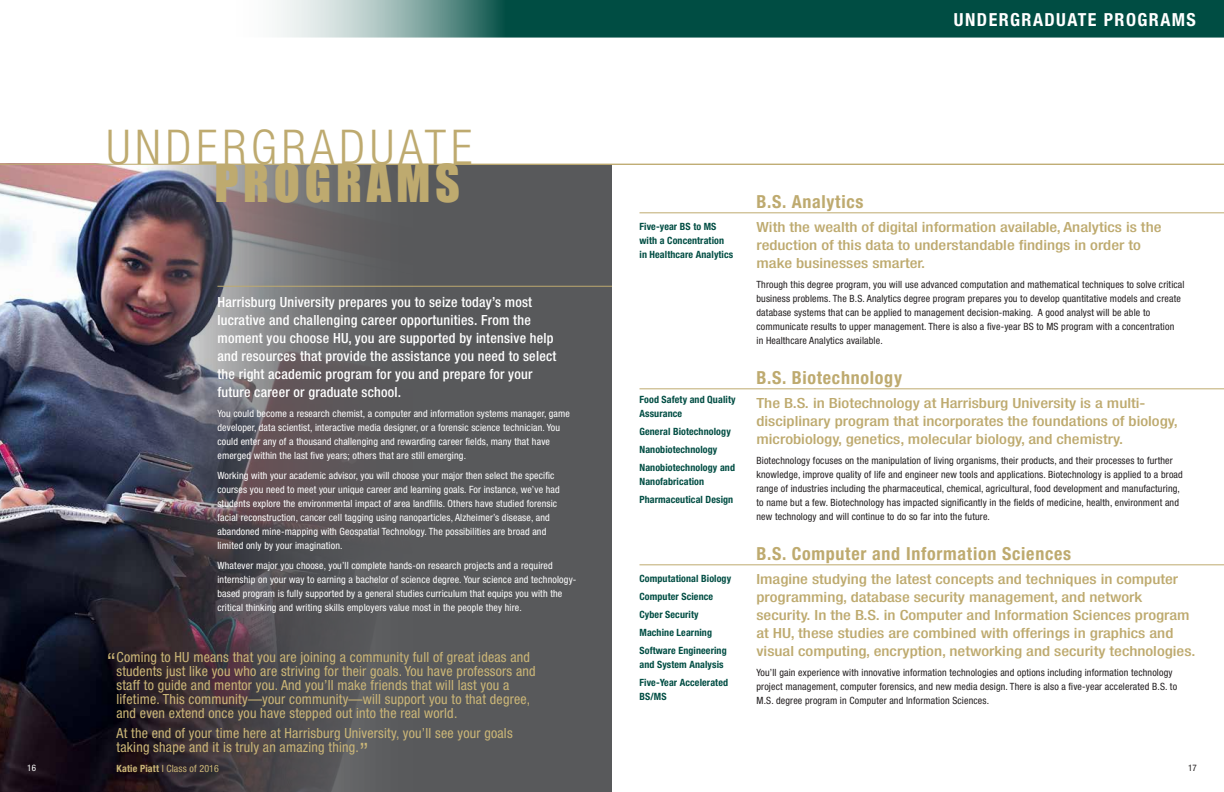
<style>
.page{position:relative;width:1224px;height:792px;background:#fff}
.page>*{position:absolute;margin:0;border:0;box-sizing:border-box;transform-origin:0 0}
.t1{font:300 condensed 48px "Helvetica Neue LT Std";letter-spacing:.1em;color:#beaa6f}
.t2{font:48px "Impact";letter-spacing:.1em;color:#beaa6f}
.t3{font:700 condensed 18px "Helvetica Neue LT Std";letter-spacing:.04em;color:#beaa6f}
.t4{font:700 condensed 18px "Helvetica Neue LT Std";letter-spacing:.08em;color:#fff}
.t5{font:500 condensed 14px/18px "Helvetica Neue LT Std";color:#beaa6f;scale:1.2 1}
.t6{font:condensed 14px/14px "Helvetica Neue LT Std";letter-spacing:.015em;color:#cbb677}
.t7{font:500 condensed 14px/18px "Helvetica Neue LT Std";letter-spacing:.015em;color:#fff}
.t8{font:condensed 10px/14px "Helvetica Neue LT Std";letter-spacing:.015em;color:#231f20}
.t9{font:condensed 10px/14px "Helvetica Neue LT Std";letter-spacing:.015em;color:#fff}
.t10{font:700 condensed 10px/18px "Helvetica Neue LT Std";letter-spacing:.01em;color:#004d43}
.t11{font:condensed 10px "Helvetica Neue LT Std";letter-spacing:.015em;color:#cbb677}
.t12{font:condensed 9px "Helvetica Neue LT Std";color:#231f20}
.t13{font:condensed 9px "Helvetica Neue LT Std";color:#fff}
.s1{font-size:24px}
.s2{font-weight:700}
</style>
<div class="page">
<div style="left:0;top:165px;width:612px;height:627px;background:#58595b"></div>
<img style="left:0;top:165px;width:433px;height:627px">
<hr style="left:0;top:164px;width:1224px;height:1px;background:#beaa6f">
<hr style="left:217px;top:286px;width:395px;height:1px;background:#beaa6f">
<hr style="left:640px;top:212px;width:584px;height:1px;background:#beaa6f">
<hr style="left:640px;top:388px;width:584px;height:1px;background:#beaa6f">
<hr style="left:640px;top:564px;width:584px;height:1px;background:#beaa6f">
<svg style="left:277px;top:0;width:947px;height:38px;fill:#004d43"></svg>
<p class="t13" style="left:27px;top:763px;width:10px">16</p>
<h1 class="t1" style="left:106px;top:119px;width:367px">UNDERGRADUATE</h1>
<h1 class="t2" style="left:214px;top:146px;width:247px">PROGRAMS</h1>
<p class="t7" style="left:217px;top:293px;width:340px">Harrisburg University prepares you to seize today’s most lucrative and challenging career opportunities. From the moment you choose HU, you are supported by intensive help and resources that provide the assistance you need to select the right academic program for you and prepare for your future career or graduate school.</p>
<p class="t9" style="left:217px;top:406px;width:354px">You could become a research chemist, a computer and information systems manager, game developer, data scientist, interactive media designer, or a forensic science technician. You could enter any of a thousand challenging and rewarding career fields, many that have emerged within the last five years; others that are still emerging.</p>
<p class="t9" style="left:217px;top:468px;width:344px">Working with your academic advisor, you will choose your major then select the specific courses you need to meet your unique career and learning goals. For instance, we’ve had students explore the environmental impact of area landfills. Others have studied forensic facial reconstruction, cancer cell tagging using nanoparticles, Alzheimer’s disease, and abandoned mine-mapping with Geospatial Technology. The possibilities are broad and limited only by your imagination.</p>
<p class="t9" style="left:217px;top:558px;width:361px">Whatever major you choose, you’ll complete hands-on research projects and a required internship on your way to earning a bachelor of science degree. Your science and technology&shy;based program is fully supported by a general studies curriculum that equips you with the critical thinking and writing skills employers value most in the people they hire.</p>
<p class="t6" style="left:117px;top:650px;width:421px;text-indent:-10px"><span class="s1">“</span>Coming to HU means that you are joining a community full of great ideas and students just like you who are striving for their goals. You have professors and staff to guide and mentor you. And you’ll make friends that will last you a lifetime. This community—your community—will support you to that degree, and even extend once you have stepped out into the real world.</p>
<h3 class="t6" style="left:117px;top:726px;width:398px">At the end of your time here at Harrisburg University, you’ll see your goals taking shape and it is truly an amazing thing.<span class="s1">”</span></h3>
<p class="t11" style="left:117px;top:763px;width:104px"><span class="s2">Katie Piatt</span> I Class of 2016</p>
<h2 class="t4" style="left:954px;top:8px;width:243px">UNDERGRADUATE PROGRAMS</h2>
<p class="t10" style="left:640px;top:219px;width:95px;line-height:14px">Five-year BS to MS with a Concentration in Healthcare Analytics</p>
<p class="t10" style="left:640px;top:392px;width:97px;line-height:14px">Food Safety and Quality<br>Assurance</p>
<p class="t10" style="left:640px;top:422px;width:97px">General Biotechnology<br>Nanobiotechnology<br>Nanobiotechnology and</p>
<p class="t10" style="left:640px;top:472px;width:95px">Nanofabrication<br>Pharmaceutical Design</p>
<p class="t10" style="left:640px;top:569px;width:93px">Computational Biology<br>Computer Science<br>Cyber Security<br>Machine Learning<br>Software Engineering</p>
<p class="t10" style="left:640px;top:655px;width:90px">and System Analysis<br>Five-Year Accelerated</p>
<p class="t10" style="left:640px;top:687px;width:29px">BS/MS</p>
<h2 class="t3" style="left:756px;top:191px;width:108px">B.S. Analytics</h2>
<h3 class="t5" style="left:756px;top:218px;width:339px">With the wealth of digital information available, Analytics is the reduction of this data to understandable findings in order to make businesses smarter.</h3>
<p class="t8" style="left:756px;top:278px;width:430px">Through this degree program, you will use advanced computation and mathematical techniques to solve critical business problems. The B.S. Analytics degree program prepares you to develop quantitative models and create database systems that can be applied to management decision-making. A good analyst will be able to communicate results to upper management. There is also a five-year BS to MS program with a concentration<br>in Healthcare Analytics available.</p>
<h2 class="t3" style="left:756px;top:367px;width:147px">B.S. Biotechnology</h2>
<h3 class="t5" style="left:756px;top:394px;width:353px">The B.S. in Biotechnology at Harrisburg University is a multi&shy;disciplinary program that incorporates the foundations of biology, microbiology, genetics, molecular biology, and chemistry.</h3>
<p class="t8" style="left:756px;top:454px;width:428px">Biotechnology focuses on the manipulation of living organisms, their products, and their processes to further knowledge, improve quality of life and engineer new tools and applications. Biotechnology is applied to a broad range of industries including the pharmaceutical, chemical, agricultural, food development and manufacturing, to name but a few. Biotechnology has impacted significantly in the fields of medicine, health, environment and new technology and will continue to do so far into the future.</p>
<h2 class="t3" style="left:756px;top:543px;width:316px">B.S. Computer and Information Sciences</h2>
<p class="t5" style="left:756px;top:570px;width:367px">Imagine studying the latest concepts and techniques in computer programming, database security management, and network security. In the B.S. in Computer and Information Sciences program at HU, these studies are combined with offerings in graphics and visual computing, encryption, networking and security technologies.</p>
<p class="t8" style="left:756px;top:666px;width:422px">You’ll gain experience with innovative information technologies and options including information technology project management, computer forensics, and new media design. There is also a five-year accelerated B.S. to<br>M.S. degree program in Computer and Information Sciences.</p>
<p class="t12" style="left:1188px;top:763px;width:10px">17</p>
</div>
